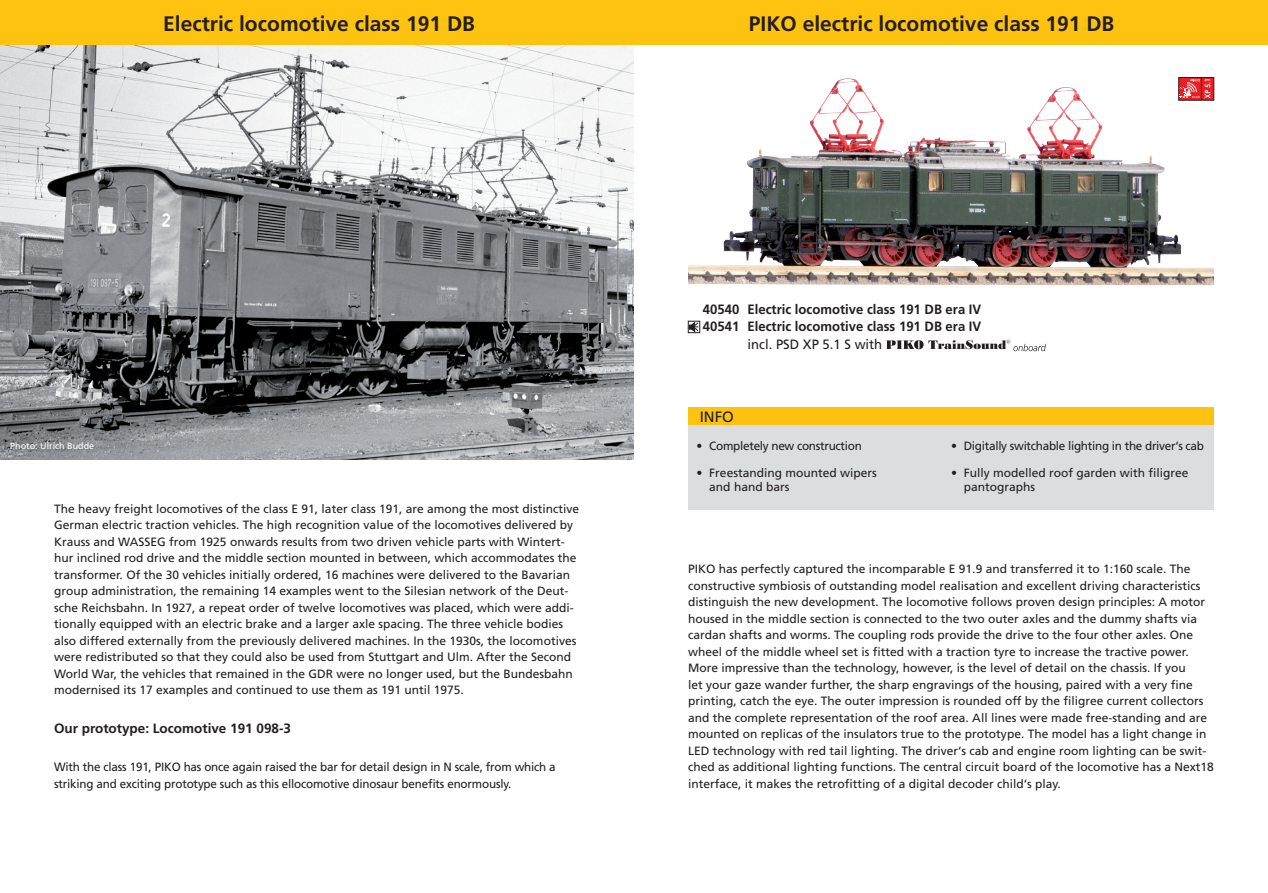
<style>
.page{position:relative;width:1268px;height:893px;background:#fff}
.page>*{position:absolute;margin:0;border:0;box-sizing:border-box;transform-origin:0 0}
.t1{font:700 21px "Frutiger LT Std";color:#231f20}
.t2{font:15px "Frutiger LT Std";color:#231f20}
.t3{font:700 13.5px/17px "Frutiger LT Std";color:#231f20}
.t4{font:13.5px "Frutiger LT Std";color:#231f20}
.t5{font:12px/16.5px "Frutiger LT Std";color:#231f20}
.t6{font:12px "Frutiger LT Std";letter-spacing:-.025em;color:#231f20}
.t7{font:9px "Frutiger LT Std";color:#fff}
</style>
<div class="page">
<img style="left:0;top:45px;width:634px;height:415px">
<img style="left:688px;top:78px;width:525px;height:207px">
<div style="left:0;top:0;width:1267px;height:45px;background:#fec210"></div>
<div style="left:688px;top:425px;width:525px;height:85px;background:#dcdddf"></div>
<div style="left:688px;top:408px;width:525px;height:17px;background:#fec210"></div>
<svg style="left:690px;top:323px;width:7px;height:8px"></svg>
<div style="left:688px;top:321px;width:11px;height:12px;border:1px solid #231f20"></div>
<svg style="left:886px;top:340px;width:159px;height:11px"></svg>
<svg style="left:1180px;top:79px;width:31px;height:19px"></svg>
<div style="left:1178px;top:77px;width:35px;height:23px;border:1px solid #231f20"></div>
<h1 class="t1" style="left:163px;top:11px;width:313px">Electric locomotive class 191 DB</h1>
<h1 class="t1" style="left:748px;top:11px;width:367px">PIKO electric locomotive class 191 DB</h1>
<p class="t7" style="left:10px;top:441px;width:86px">Photo: Ulrich Budde</p>
<p class="t5" style="left:54px;top:500px;width:526px">The heavy freight locomotives of the class E 91, later class 191, are among the most distinctive German electric traction vehicles. The high recognition value of the locomotives delivered by Krauss and WASSEG from 1925 onwards results from two driven vehicle parts with Wintert&shy;hur inclined rod drive and the middle section mounted in between, which accommodates the transformer. Of the 30 vehicles initially ordered, 16 machines were delivered to the Bavarian group administration, the remaining 14 examples went to the Silesian network of the Deut&shy;sche Reichsbahn. In 1927, a repeat order of twelve locomotives was placed, which were addi&shy;tionally equipped with an electric brake and a larger axle spacing. The three vehicle bodies also differed externally from the previously delivered machines. In the 1930s, the locomotives were redistributed so that they could also be used from Stuttgart and Ulm. After the Second World War, the vehicles that remained in the GDR were no longer used, but the Bundesbahn modernised its 17 examples and continued to use them as 191 until 1975.</p>
<p class="t3" style="left:54px;top:720px;width:238px">Our prototype: Locomotive 191 098-3</p>
<p class="t5" style="left:54px;top:759px;width:503px">With the class 191, PIKO has once again raised the bar for detail design in N scale, from which a striking and exciting prototype such as this ellocomotive dinosaur benefits enormously.</p>
<p class="t3" style="left:702px;top:301px;width:280px">40540 Electric locomotive class 191 DB era IV<br>40541 Electric locomotive class 191 DB era IV</p>
<p class="t4" style="left:747px;top:336px;width:136px">incl. PSD XP 5.1 S with</p>
<p class="t2" style="left:699px;top:408px;width:36px">INFO</p>
<p class="t6" style="left:696px;top:439px;width:167px">• Completely new construction</p>
<p class="t5" style="left:709px;top:466px;width:169px;line-height:14.4px;text-indent:-13px">• Freestanding mounted wipers and hand bars</p>
<p class="t6" style="left:950px;top:439px;width:254px">• Digitally switchable lighting in the driver‘s cab</p>
<p class="t5" style="left:963px;top:466px;width:226px;line-height:14.4px;text-indent:-13px">• Fully modelled roof garden with filigree pantographs</p>
<p class="t5" style="left:688px;top:561px;width:527px">PIKO has perfectly captured the incomparable E 91.9 and transferred it to 1:160 scale. The constructive symbiosis of outstanding model realisation and excellent driving characteristics distinguish the new development. The locomotive follows proven design principles: A motor housed in the middle section is connected to the two outer axles and the dummy shafts via cardan shafts and worms. The coupling rods provide the drive to the four other axles. One wheel of the middle wheel set is fitted with a traction tyre to increase the tractive power.<br>More impressive than the technology, however, is the level of detail on the chassis. If you<br>let your gaze wander further, the sharp engravings of the housing, paired with a very fine printing, catch the eye. The outer impression is rounded off by the filigree current collectors and the complete representation of the roof area. All lines were made free-standing and are mounted on replicas of the insulators true to the prototype. The model has a light change in LED technology with red tail lighting. The driver‘s cab and engine room lighting can be swit&shy;ched as additional lighting functions. The central circuit board of the locomotive has a Next18 interface, it makes the retrofitting of a digital decoder child‘s play.</p>
</div>
